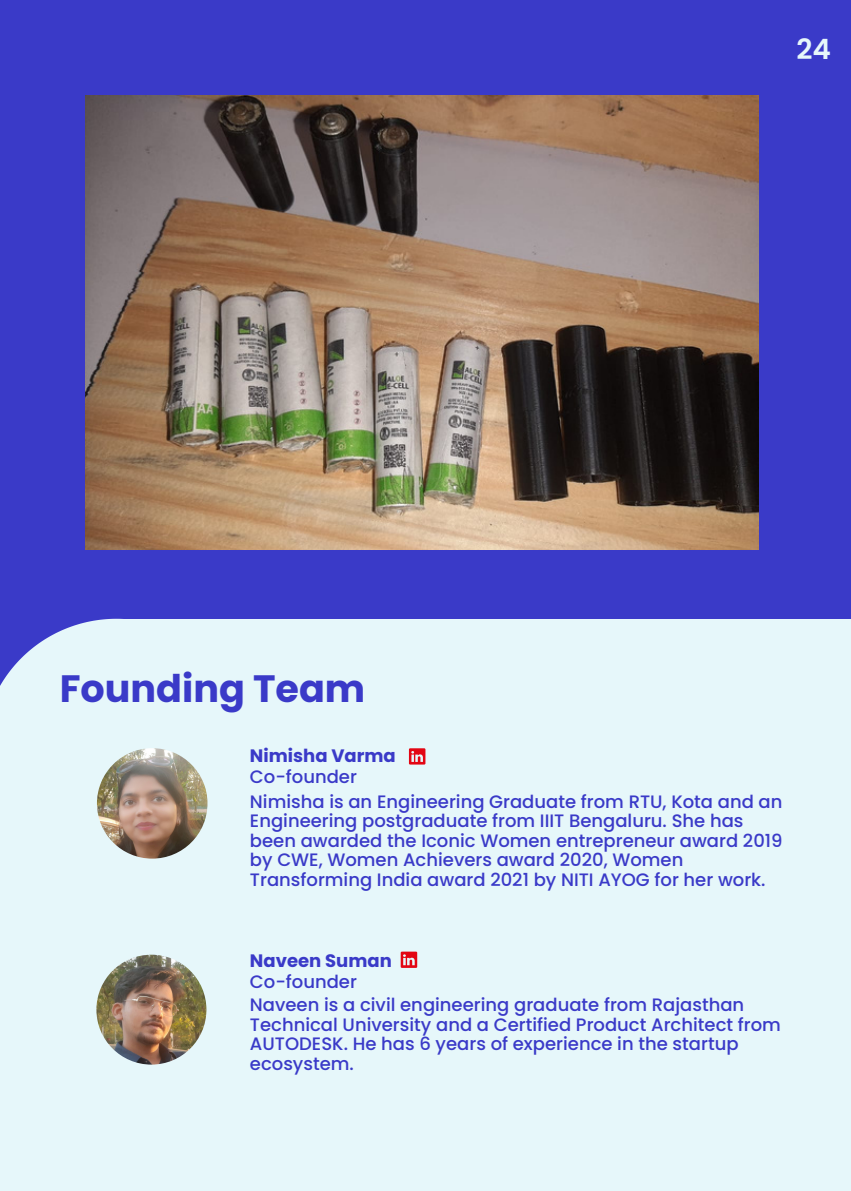
<style>
.page{position:relative;width:851px;height:1191px;background:#fff}
.page>*{position:absolute;margin:0;border:0;box-sizing:border-box;transform-origin:0 0}
.t1{font:700 38px "Poppins";color:#3a3ac8}
.t2{font:600 28px "Poppins";color:#e6f7fa}
.t3{font:500 18px/19.4px "Poppins";color:#3a3ac8}
.t4{font:700 18px "Poppins";color:#3a3ac8}
</style>
<div class="page">
<div style="left:0;top:0;width:850px;height:1190px;background:#3a3ac8"></div>
<div style="left:116px;top:619px;width:734px;height:571px;background:#e6f7fa"></div>
<div style="left:0;top:757px;width:382px;height:433px;background:#e6f7fa"></div>
<img style="left:96px;top:955px;width:110px;height:110px;border-radius:50%">
<svg style="left:0;top:619px;width:208px;height:240px"></svg>
<img style="left:97px;top:748px;width:110px;height:111px;border-radius:50%">
<svg style="left:409px;top:748px;width:16px;height:17px"></svg>
<svg style="left:400px;top:952px;width:17px;height:16px"></svg>
<img style="left:85px;top:95px;width:673px;height:455px">
<h2 class="t2" style="left:796px;top:29px;width:36px">24</h2>
<h1 class="t1" style="left:60px;top:662px;width:307px">Founding Team</h1>
<p class="t4" style="left:250px;top:743px;width:147px">Nimisha Varma</p>
<p class="t3" style="left:250px;top:767px;width:108px">Co-founder</p>
<p class="t3" style="left:250px;top:792px;width:534px">Nimisha is an Engineering Graduate from RTU, Kota and an Engineering postgraduate from IIIT Bengaluru. She has been awarded the Iconic Women entrepreneur award 2019 by CWE, Women Achievers award 2020, Women Transforming India award 2021 by NITI AYOG for her work.</p>
<p class="t4" style="left:250px;top:948px;width:143px">Naveen Suman</p>
<p class="t3" style="left:250px;top:972px;width:108px">Co-founder</p>
<p class="t3" style="left:250px;top:995px;width:532px">Naveen is a civil engineering graduate from Rajasthan Technical University and a Certified Product Architect from AUTODESK. He has 6 years of experience in the startup ecosystem.</p>
</div>
